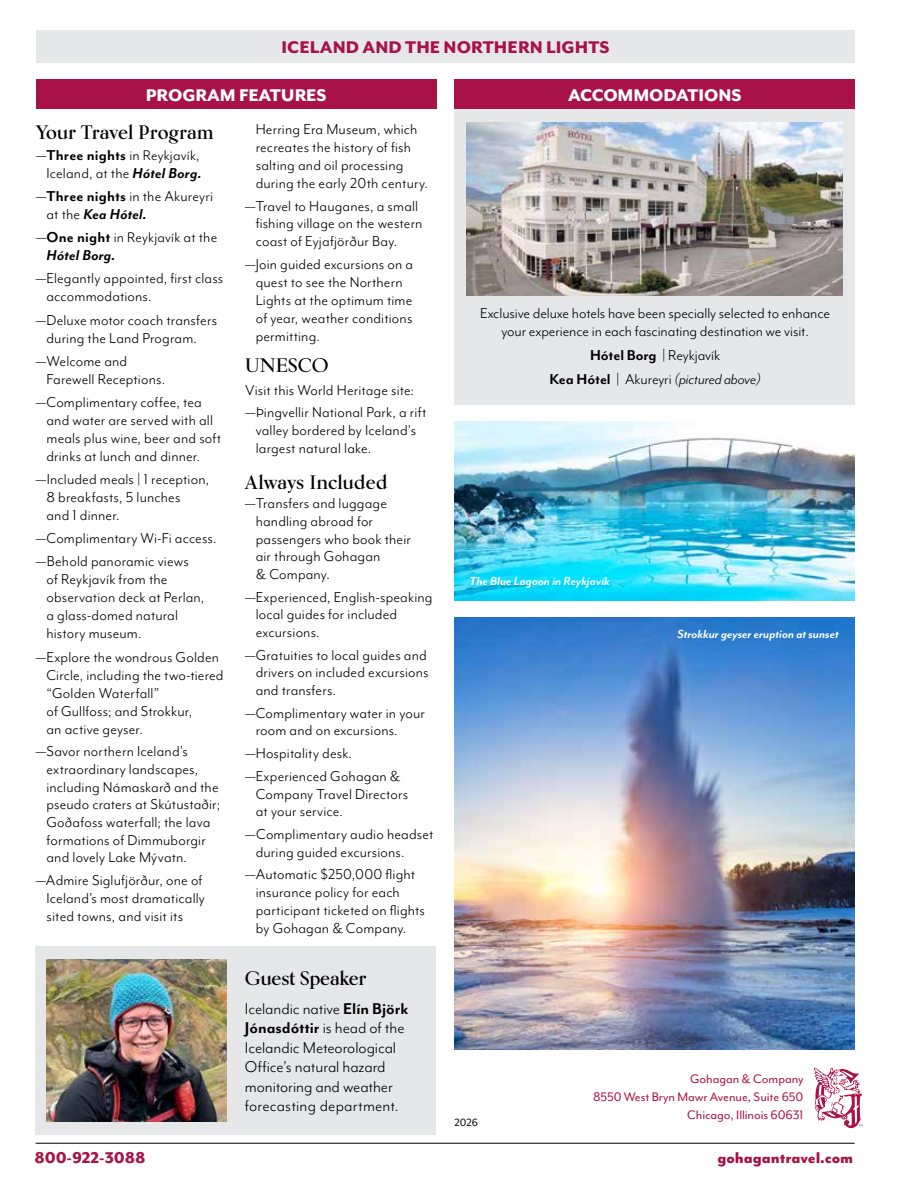
<style>
.page{position:relative;width:918px;height:1188px;background:#fff}
.page>*{position:absolute;margin:0;border:0;box-sizing:border-box;transform-origin:0 0}
.t1{font:700 19.5px "Kumlien Pro";letter-spacing:-.005em;color:#000}
.t2{font:800 19.5px "Mr Eaves Mod OT";letter-spacing:-.005em;color:#fff}
.t3{font:800 19.5px "Mr Eaves Mod OT";letter-spacing:.005em;color:#a81246}
.t4{font:18px/19.5px "Mr Eaves Mod OT";letter-spacing:-.005em;color:#000}
.t5{font:800 18px "Mr Eaves Mod OT";letter-spacing:-.005em;color:#a81246}
.t6{font:16.5px/18px "Mr Eaves Mod OT";letter-spacing:.01em;color:#000}
.t7{font:italic 700 16.5px "Mr Eaves Mod OT";letter-spacing:.015em;color:#000}
.t8{font:16.2px "Mr Eaves Mod OT";letter-spacing:.015em;color:#000}
.t9{font:14.25px/18px "Mr Eaves Mod OT";letter-spacing:-.005em;color:#a81246;text-align:right}
.t10{font:italic 700 13.5px "Mr Eaves Mod OT";color:#fff}
.t11{font:12px "Mr Eaves Mod OT";color:#000}
.s1{font-weight:700}
.s2{font-size:16.2px}
.s3{font-weight:700;font-style:italic}
.s4{font-size:16.5px}
.s5{font-weight:700;font-size:16.5px}
.s6{font-style:italic}
</style>
<div class="page">
<div style="left:36px;top:30px;width:819px;height:32px;background:#e6e7e8"></div>
<hr style="left:36px;top:1143px;width:819px;height:1px;background:#000">
<div style="left:36px;top:80px;width:400px;height:29px;background:#a81246"></div>
<div style="left:454px;top:82px;width:401px;height:323px;background:#e6e7e8"></div>
<img style="left:466px;top:122px;width:376px;height:173px">
<img style="left:454px;top:618px;width:401px;height:432px">
<img style="left:454px;top:421px;width:401px;height:179px">
<div style="left:469px;top:576px;width:146px;height:17px;background:#0091d5;opacity:.3"></div>
<svg style="left:814px;top:1068px;width:49px;height:60px"></svg>
<div style="left:454px;top:80px;width:401px;height:29px;background:#a81246"></div>
<div style="left:36px;top:946px;width:400px;height:189px;background:#e6e7e8"></div>
<img style="left:46px;top:960px;width:181px;height:162px">
<p class="t3" style="left:281px;top:35px;width:330px">ICELAND AND THE NORTHERN LIGHTS</p>
<p class="t2" style="left:146px;top:84px;width:182px">PROGRAM FEATURES</p>
<p class="t2" style="left:568px;top:84px;width:175px">ACCOMMODATIONS</p>
<p class="t1" style="left:36px;top:120px;width:179px">Your Travel Program</p>
<p class="t6" style="left:36px;top:146px;width:167px;text-align:right">—<span class="s1">Three nights</span> in <span class="s2">Reykjavík</span>,<br>Iceland, at the <span class="s3">Hótel Borg.</span></p>
<p class="t6" style="left:46px;top:187px;width:168px;text-indent:-10px">—<span class="s1">Three nights</span> in the Akureyri at the <span class="s3">Kea Hótel.</span></p>
<p class="t8" style="left:36px;top:229px;width:183px"><span class="s4">—</span><span class="s5">One night</span> <span class="s4">in</span> Reykjavík <span class="s4">at the</span></p>
<p class="t7" style="left:46px;top:246px;width:71px">Hótel Borg.</p>
<p class="t6" style="left:46px;top:269px;width:178px;text-indent:-10px">—Elegantly appointed, first class accommodations.</p>
<p class="t6" style="left:36px;top:311px;width:183px;text-align:center">—Deluxe motor coach transfers during the Land Program.</p>
<p class="t6" style="left:46px;top:352px;width:120px;text-indent:-10px">—Welcome and<br>Farewell Receptions.</p>
<p class="t6" style="left:46px;top:393px;width:176px;text-indent:-10px">—Complimentary coffee, tea and water are served with all meals plus wine, beer and soft drinks at lunch and dinner.</p>
<p class="t6" style="left:46px;top:470px;width:164px;text-indent:-10px">—Included meals | 1 reception,<br>8 breakfasts, 5 lunches<br>and 1 dinner.</p>
<p class="t6" style="left:36px;top:527px;width:182px;line-height:23.1px">—Complimentary Wi-Fi access. —Behold panoramic views</p>
<p class="t6" style="left:46px;top:570px;width:159px">of Reykjavík from the observation deck at Perlan, a glass-domed natural history museum.</p>
<p class="t6" style="left:46px;top:648px;width:179px;text-indent:-10px">—Explore the wondrous Golden<br>Circle, including the two-tiered “Golden Waterfall”<br>of Gullfoss; and Strokkur,<br>an active geyser.</p>
<p class="t6" style="left:46px;top:743px;width:175px;line-height:17.5px;text-indent:-10px">—Savor northern Iceland’s extraordinary landscapes, including Námaskarð and the pseudo craters at Skútustaðir;<br>Goðafoss waterfall; the lava formations of Dimmuborgir and lovely Lake Mývatn.</p>
<p class="t6" style="left:46px;top:871px;width:160px;text-indent:-10px">—Admire Siglufjörður, one of<br>Iceland’s most dramatically sited towns, and visit its</p>
<p class="t6" style="left:256px;top:120px;width:174px">Herring Era Museum, which recreates the history of fish salting and oil processing during the early 20th century.</p>
<p class="t6" style="left:256px;top:197px;width:168px;text-indent:-10px">—Travel to Hauganes, a small fishing village on the western coast of Eyjafjörður Bay.</p>
<p class="t6" style="left:256px;top:255px;width:159px;text-indent:-10px">—Join guided excursions on a quest to see the Northern<br>Lights at the optimum time of year, weather conditions permitting.</p>
<p class="t1" style="left:245px;top:353px;width:85px">UNESCO</p>
<p class="t6" style="left:245px;top:378px;width:183px;line-height:22.8px">Visit this World Heritage site: —Þingvellir National Park, a rift</p>
<p class="t6" style="left:256px;top:421px;width:162px;line-height:17.5px">valley bordered by Iceland's largest natural lake.</p>
<p class="t1" style="left:245px;top:470px;width:144px">Always Included</p>
<p class="t6" style="left:256px;top:495px;width:157px;line-height:17.5px;text-indent:-10px">—Transfers and luggage handling abroad for passengers who book their air through Gohagan<br>&amp; Company.</p>
<p class="t6" style="left:256px;top:588px;width:178px;line-height:17.5px;text-indent:-10px">—Experienced, English-speaking local guides for included excursions.</p>
<p class="t6" style="left:256px;top:646px;width:174px;line-height:17.5px;text-align:justify;text-indent:-10px">—Gratuities to local guides and drivers on included excursions and transfers.</p>
<p class="t6" style="left:256px;top:704px;width:171px;line-height:17.5px;text-indent:-10px">—Complimentary water in your room and on excursions.</p>
<p class="t6" style="left:245px;top:742px;width:157px;line-height:22.8px">—Hospitality desk. —Experienced Gohagan &amp;</p>
<p class="t6" style="left:256px;top:785px;width:154px;line-height:17.5px">Company Travel Directors at your service.</p>
<p class="t6" style="left:256px;top:825px;width:179px;line-height:17.5px;text-indent:-10px">—Complimentary audio headset during guided excursions.</p>
<p class="t6" style="left:256px;top:866px;width:171px;text-indent:-10px">—Automatic $250,000 flight insurance policy for each participant ticketed on flights by Gohagan &amp; Company.</p>
<p class="t1" style="left:245px;top:966px;width:123px">Guest Speaker</p>
<p class="t4" style="left:245px;top:999px;width:165px">Icelandic native <span class="s1">Elín Björk<br>Jónasdóttir</span> is head of the<br>Icelandic Meteorological<br>Office’s natural hazard monitoring and weather forecasting department.</p>
<p class="t6" style="left:480px;top:304px;width:351px;text-align:center">Exclusive deluxe hotels have been specially selected to enhance your experience in each fascinating destination we visit.</p>
<p class="t6" style="left:549px;top:343px;width:213px;line-height:24px;text-align:center"><span class="s1">Hótel Borg</span> | Reykjavík<br><span class="s1">Kea Hótel</span> | Akureyri <span class="s6">(pictured above)</span></p>
<p class="t10" style="left:470px;top:574px;width:142px">The Blue Lagoon in Reykjavík</p>
<p class="t10" style="left:677px;top:627px;width:163px">Strokkur geyser eruption at sunset</p>
<p class="t11" style="left:454px;top:1116px;width:25px">2026</p>
<p class="t9" style="left:593px;top:1069px;width:212px">Gohagan &amp; Company<br>8550 West Bryn Mawr Avenue, Suite 650<br>Chicago, Illinois 60631</p>
<p class="t5" style="left:34px;top:1148px;width:112px">800-922-3088</p>
<p class="t5" style="left:717px;top:1148px;width:137px">gohagantravel.com</p>
</div>
